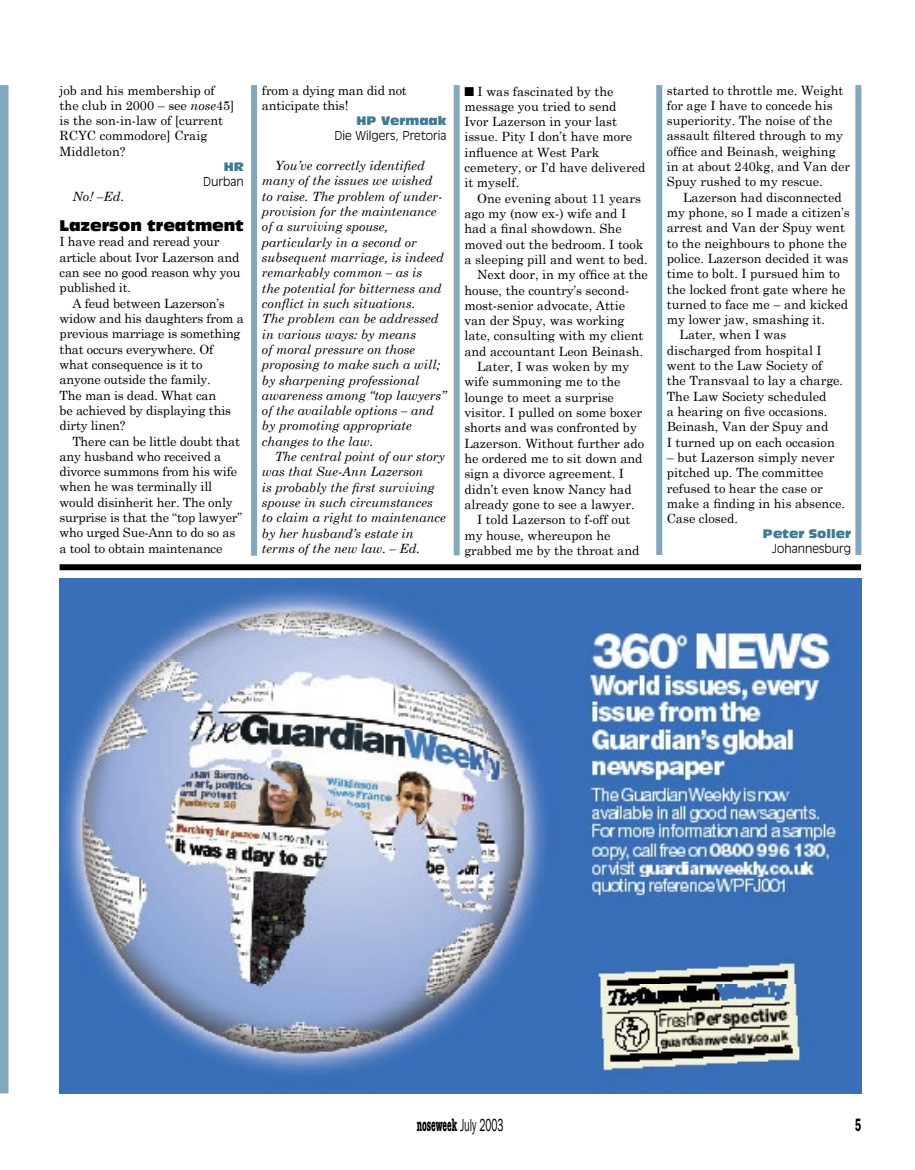
<style>
.page{position:relative;width:915px;height:1170px;background:#fff}
.page>*{position:absolute;margin:0;border:0;box-sizing:border-box;transform-origin:0 0}
.t1{font:700 condensed 18px "American Typewriter";color:#000;scale:.58 1}
.t2{font:600 18px "Franklin Gothic";color:#000;scale:.58 1}
.t3{font:15px "Antique Olive Compact";letter-spacing:-.005em;color:#000}
.t4{font:12.75px/15.3px "Century Schoolbook";color:#000}
.t5{font:italic 12.75px/15.3px "Century Schoolbook";color:#000}
.t6{font:300 12px "Antique Olive";color:#000}
.t7{font:12px "Antique Olive Compact";color:#3e7c94}
.s1{font-style:italic}
.s2{font-family:"Franklin Gothic";font-weight:400;font-stretch:normal}
</style>
<div class="page">
<div style="left:0;top:85px;width:9px;height:1008px;background:#80a9bd"></div>
<img style="left:60px;top:578px;width:800px;height:515px">
<div style="left:251px;top:85px;width:6px;height:470px;background:#80a9bd"></div>
<div style="left:453px;top:85px;width:6px;height:470px;background:#80a9bd"></div>
<div style="left:656px;top:85px;width:6px;height:470px;background:#80a9bd"></div>
<div style="left:855px;top:85px;width:6px;height:470px;background:#80a9bd"></div>
<div style="left:60px;top:564px;width:800px;height:6px;background:#000"></div>
<p class="t4" style="left:60px;top:82px;width:176px">job and his membership of the club in 2000 – see <span class="s1">nose</span>45] is the son-in-law of [current<br>RCYC commodore] Craig<br>Middleton?</p>
<p class="t7" style="left:224px;top:159px;width:22px">HR</p>
<p class="t6" style="left:203px;top:174px;width:42px">Durban</p>
<p class="t5" style="left:72px;top:188px;width:53px">No! –Ed.</p>
<p class="t3" style="left:60px;top:216px;width:186px">Lazerson treatment</p>
<p class="t4" style="left:60px;top:234px;width:182px">I have read and reread your article about Ivor Lazerson and can see no good reason why you published it.</p>
<p class="t4" style="left:60px;top:295px;width:186px;text-indent:13px">A feud between Lazerson’s widow and his daughters from a previous marriage is something that occurs everywhere. Of what consequence is it to anyone outside the family.<br>The man is dead. What can<br>be achieved by displaying this dirty linen?</p>
<p class="t4" style="left:60px;top:433px;width:184px;text-indent:13px">There can be little doubt that any husband who received a divorce summons from his wife when he was terminally ill would disinherit her. The only surprise is that the “top lawyer” who urged Sue-Ann to do so as a tool to obtain maintenance</p>
<p class="t4" style="left:262px;top:82px;width:146px">from a dying man did not anticipate this!</p>
<p class="t7" style="left:356px;top:113px;width:91px">HP Vermaak</p>
<p class="t6" style="left:334px;top:128px;width:113px">Die Wilgers, Pretoria</p>
<p class="t5" style="left:262px;top:158px;width:185px;text-indent:13px">You’ve correctly identified many of the issues we wished to raise. The problem of under&shy;provision for the maintenance of a surviving spouse, particularly in a second or subsequent marriage, is indeed remarkably common – as is<br>the potential for bitterness and conflict in such situations.<br>The problem can be addressed in various ways: by means<br>of moral pressure on those proposing to make such a will; by sharpening professional awareness among “top lawyers” of the available options – and by promoting appropriate changes to the law.</p>
<p class="t5" style="left:262px;top:448px;width:185px;text-indent:13px">The central point of our story was that Sue-Ann Lazerson<br>is probably the first surviving spouse in such circumstances to claim a right to maintenance by her husband’s estate in terms of the new law. – Ed.</p>
<p class="t4" style="left:464px;top:83px;width:182px">■ I was fascinated by the message you tried to send<br>Ivor Lazerson in your last issue. Pity I don’t have more influence at West Park cemetery, or I’d have delivered it myself.</p>
<p class="t4" style="left:477px;top:190px;width:165px">One evening about 11 years</p>
<p class="t4" style="left:464px;top:205px;width:163px">ago my (now ex-) wife and I</p>
<p class="t4" style="left:464px;top:221px;width:159px">had a final showdown. She</p>
<p class="t4" style="left:464px;top:236px;width:180px">moved out the bedroom. I took</p>
<p class="t4" style="left:464px;top:251px;width:185px">a sleeping pill and went to bed.</p>
<p class="t4" style="left:477px;top:267px;width:172px">Next door, in my office at the</p>
<p class="t4" style="left:464px;top:282px;width:166px">house, the country’s second-</p>
<p class="t4" style="left:464px;top:297px;width:162px">most-senior advocate, Attie</p>
<p class="t4" style="left:464px;top:312px;width:161px">van der Spuy, was working</p>
<p class="t4" style="left:464px;top:328px;width:180px">late, consulting with my client</p>
<p class="t4" style="left:464px;top:343px;width:180px">and accountant Leon Beinash.</p>
<p class="t4" style="left:477px;top:358px;width:154px">Later, I was woken by my</p>
<p class="t4" style="left:464px;top:374px;width:158px">wife summoning me to the</p>
<p class="t4" style="left:464px;top:389px;width:151px">lounge to meet a surprise</p>
<p class="t4" style="left:464px;top:404px;width:179px">visitor. I pulled on some boxer</p>
<p class="t4" style="left:464px;top:420px;width:174px">shorts and was confronted by</p>
<p class="t4" style="left:464px;top:435px;width:181px">Lazerson. Without further ado</p>
<p class="t4" style="left:464px;top:450px;width:180px">he ordered me to sit down and</p>
<p class="t4" style="left:464px;top:465px;width:161px">sign a divorce agreement. I</p>
<p class="t4" style="left:464px;top:481px;width:169px">didn’t even know Nancy had</p>
<p class="t4" style="left:464px;top:496px;width:172px">already gone to see a lawyer.</p>
<p class="t4" style="left:477px;top:511px;width:155px">I told Lazerson to f-off out</p>
<p class="t4" style="left:464px;top:527px;width:148px">my house, whereupon he</p>
<p class="t4" style="left:464px;top:542px;width:176px">grabbed me by the throat and</p>
<p class="t4" style="left:666px;top:82px;width:185px">started to throttle me. Weight for age I have to concede his superiority. The noise of the assault filtered through to my office and Beinash, weighing in at about 240kg, and Van der<br>Spuy rushed to my rescue.</p>
<p class="t4" style="left:682px;top:189px;width:160px">Lazerson had disconnected</p>
<p class="t4" style="left:666px;top:204px;width:184px">my phone, so I made a citizen’s</p>
<p class="t4" style="left:666px;top:220px;width:180px">arrest and Van der Spuy went</p>
<p class="t4" style="left:666px;top:235px;width:181px">to the neighbours to phone the</p>
<p class="t4" style="left:666px;top:250px;width:183px">police. Lazerson decided it was</p>
<p class="t4" style="left:666px;top:266px;width:175px">time to bolt. I pursued him to</p>
<p class="t4" style="left:666px;top:281px;width:180px">the locked front gate where he</p>
<p class="t4" style="left:666px;top:296px;width:183px">turned to face me – and kicked</p>
<p class="t4" style="left:666px;top:311px;width:160px">my lower jaw, smashing it.</p>
<p class="t4" style="left:679px;top:327px;width:108px">Later, when I was</p>
<p class="t4" style="left:666px;top:342px;width:156px">discharged from hospital I</p>
<p class="t4" style="left:666px;top:357px;width:157px">went to the Law Society of</p>
<p class="t4" style="left:666px;top:373px;width:178px">the Transvaal to lay a charge.</p>
<p class="t4" style="left:666px;top:388px;width:161px">The Law Society scheduled</p>
<p class="t4" style="left:666px;top:403px;width:162px">a hearing on five occasions.</p>
<p class="t4" style="left:666px;top:419px;width:163px">Beinash, Van der Spuy and</p>
<p class="t4" style="left:666px;top:434px;width:169px">I turned up on each occasion</p>
<p class="t4" style="left:666px;top:449px;width:180px">– but Lazerson simply never pitched up. The committee refused to hear the case or make a finding in his absence.<br>Case closed.</p>
<p class="t7" style="left:762px;top:526px;width:90px">Peter Soller</p>
<p class="t6" style="left:771px;top:541px;width:81px">Johannesburg</p>
<h1 class="t1" style="left:416px;top:1113px;width:151px">noseweek <span class="s2">July 20</span><span class="s2">03</span></h1>
<h1 class="t2" style="left:854px;top:1113px;width:12px">5</h1>
</div>
